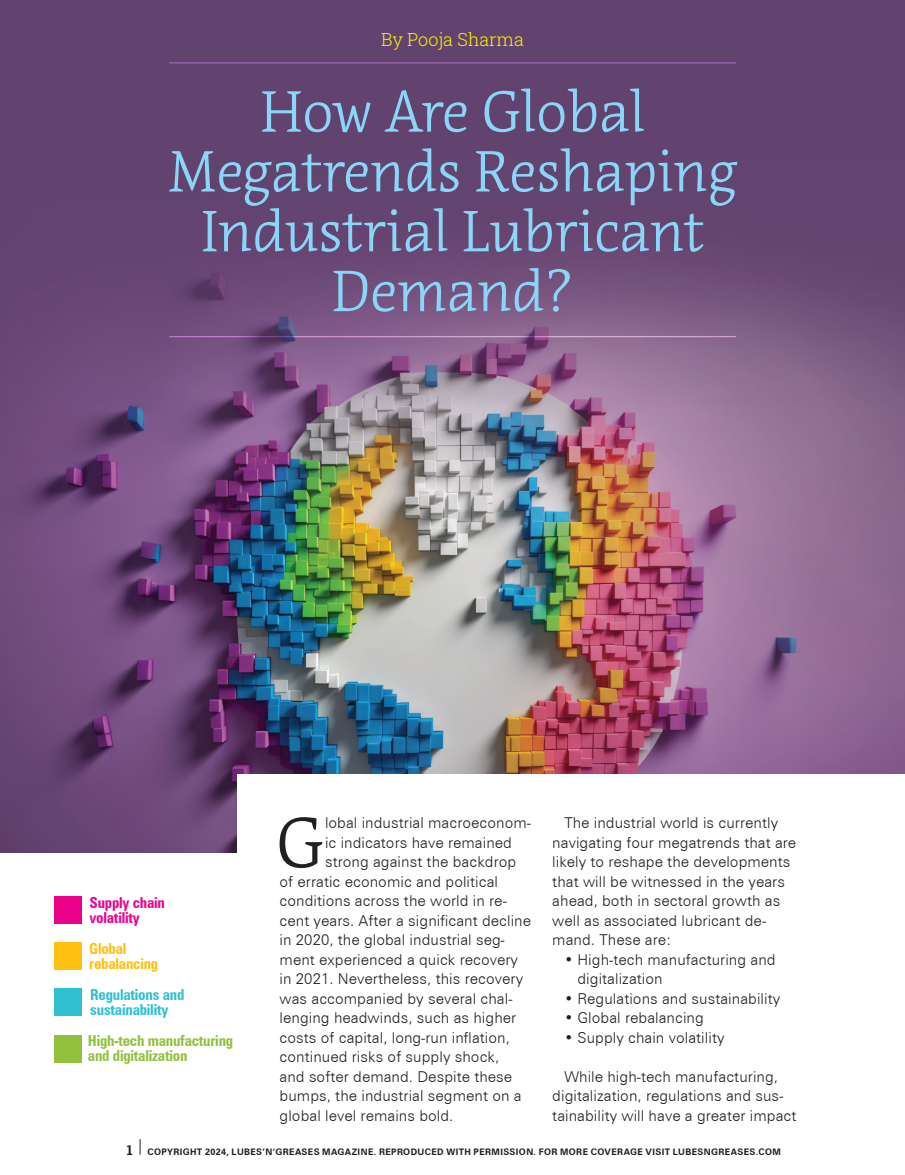
<style>
.page{position:relative;width:905px;height:1175px;background:#fff}
.page>*{position:absolute;margin:0;border:0;box-sizing:border-box;transform-origin:0 0}
.t1{font:100 70.65px "Acuta";color:#231f20}
.t2{font:100 57.6px/59.8px "Acuta";letter-spacing:-.015em;color:#89d6f7;text-align:center}
.t3{font:300 18px "Roboto Slab";color:#fff101}
.t4{font:700 condensed 15.15px/15.1px "Zurich BT";letter-spacing:-.015em;color:#92c13d}
.t5{font:700 condensed 15.15px/15.1px "Zurich BT";letter-spacing:-.015em;color:#2fc0d2}
.t6{font:700 condensed 15.15px/15.1px "Zurich BT";letter-spacing:-.015em;color:#ed028c}
.t7{font:700 condensed 15.15px/15.1px "Zurich BT";letter-spacing:-.015em;color:#fdc013}
.t8{font:300 15px/19.5px "Zurich BT";letter-spacing:.005em;color:#231f20}
.t9{font:700 9px "Zurich BT";letter-spacing:.045em;color:#231f20}
.s1{font-family:"Roboto Slab";font-size:13.5px}
</style>
<div class="page">
<div style="left:0;top:0;width:904px;height:687px;background:#62426f"></div>
<img style="left:0;top:62px;width:904px;height:790px">
<div style="left:54px;top:1034px;width:27px;height:28px;background:#92c13d"></div>
<div style="left:54px;top:942px;width:27px;height:28px;background:#fdc013"></div>
<div style="left:54px;top:896px;width:27px;height:28px;background:#ed028c"></div>
<div style="left:54px;top:988px;width:27px;height:28px;background:#2fc0d2"></div>
<div style="left:237px;top:774px;width:667px;height:355px;background:#fff"></div>
<hr style="left:169px;top:336px;width:566px;height:1px;background:#fff">
<hr style="left:169px;top:63px;width:566px;height:1px;background:#fff">
<svg style="left:140px;top:1139px;width:1px;height:15px"></svg>
<p class="t3" style="left:381px;top:32px;width:144px">By Pooja Sharma</p>
<h2 class="t2" style="left:167px;top:87px;width:571px">How Are Global<br>Megatrends Reshaping<br>Industrial Lubricant<br>Demand?</h2>
<p class="t6" style="left:90px;top:896px;width:77px">Supply chain volatility</p>
<p class="t7" style="left:89px;top:942px;width:70px">Global rebalancing</p>
<p class="t5" style="left:90px;top:988px;width:96px">Regulations and sustainability</p>
<p class="t4" style="left:88px;top:1034px;width:147px">High-tech manufacturing and digitalization</p>
<h1 class="t1" style="left:276px;top:814px;width:50px">G</h1>
<p class="t8" style="left:325px;top:814px;width:207px">lobal industrial macroeconom-</p>
<p class="t8" style="left:325px;top:834px;width:188px">ic indicators have remained</p>
<p class="t8" style="left:325px;top:853px;width:193px">strong against the backdrop</p>
<p class="t8" style="left:279px;top:873px;width:220px">of erratic economic and political</p>
<p class="t8" style="left:279px;top:892px;width:229px">conditions across the world in re-</p>
<p class="t8" style="left:279px;top:910px;width:253px">cent years. After a significant decline</p>
<p class="t8" style="left:279px;top:931px;width:227px">in 2020, the global industrial seg-</p>
<p class="t8" style="left:279px;top:951px;width:240px">ment experienced a quick recovery</p>
<p class="t8" style="left:279px;top:970px;width:245px">in 2021. Nevertheless, this recovery</p>
<p class="t8" style="left:279px;top:990px;width:234px">was accompanied by several chal-</p>
<p class="t8" style="left:279px;top:1009px;width:238px">lenging headwinds, such as higher</p>
<p class="t8" style="left:279px;top:1027px;width:232px">costs of capital, long-run inflation,</p>
<p class="t8" style="left:279px;top:1048px;width:221px">continued risks of supply shock,</p>
<p class="t8" style="left:279px;top:1068px;width:234px">and softer demand. Despite these</p>
<p class="t8" style="left:279px;top:1087px;width:243px">bumps, the industrial segment on a</p>
<p class="t8" style="left:279px;top:1107px;width:175px">global level remains bold.</p>
<p class="t8" style="left:552px;top:814px;width:245px;text-indent:12px">The industrial world is currently navigating four megatrends that are likely to reshape the developments that will be witnessed in the years ahead, both in sectoral growth as well as associated lubricant de&shy;mand. These are:</p>
<p class="t8" style="left:577px;top:951px;width:200px;text-indent:-13px">• High-tech manufacturing and digitalization</p>
<p class="t8" style="left:564px;top:990px;width:217px">• Regulations and sustainability</p>
<p class="t8" style="left:564px;top:1009px;width:141px">• Global rebalancing</p>
<p class="t8" style="left:564px;top:1029px;width:162px">• Supply chain volatility</p>
<p class="t8" style="left:552px;top:1068px;width:245px;text-indent:12px">While high-tech manufacturing, digitalization, regulations and sus&shy;tainability will have a greater impact</p>
<p class="t9" style="left:127px;top:1148px;width:655px"><span class="s1">1</span> COPYRIGHT 2024, LUBES’N’GREASES MAGAZINE. REPRODUCED WITH PERMISSION. FOR MORE COVERAGE VISIT LUBESNGREASES.COM</p>
</div>
